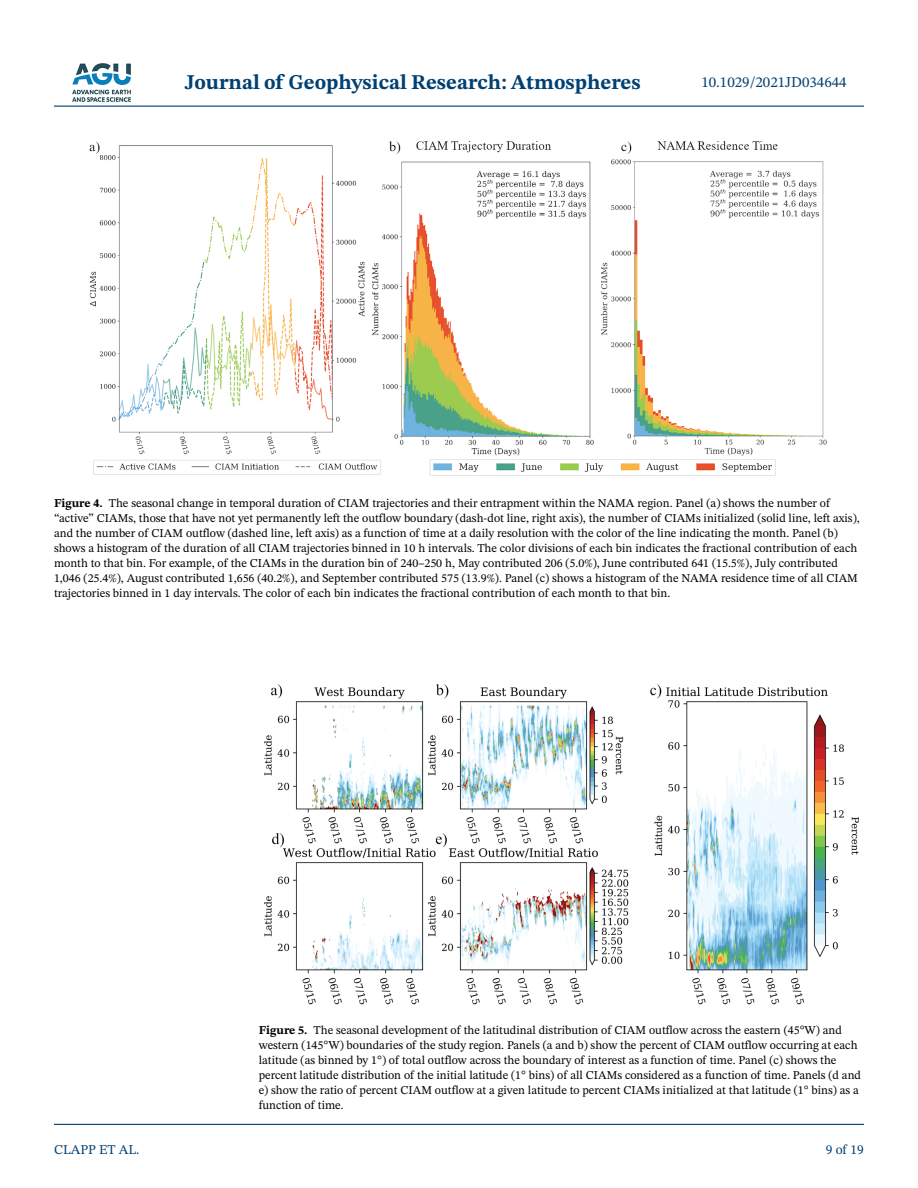
<style>
.page{position:relative;width:918px;height:1188px;background:#fff}
.page>*{position:absolute;margin:0;border:0;box-sizing:border-box;transform-origin:0 0}
.t1{font:700 21px "STIX Two Text";color:#004174}
.t2{font:15px "STIX Two Text";color:#004174}
.t3{font:13.5px "STIX Two Text";color:#004174}
.t4{font:12px/15px "STIX Two Text";color:#000}
.s1{font-weight:700}
</style>
<div class="page">
<hr style="left:54px;top:106px;width:810px;height:1px;background:#004174">
<hr style="left:54px;top:1124px;width:810px;height:1px;background:#004174">
<img style="left:72px;top:63px;width:59px;height:39px">
<img style="left:89px;top:141px;width:738px;height:335px">
<img style="left:264px;top:684px;width:595px;height:321px">
<h1 class="t1" style="left:185px;top:67px;width:457px">Journal of Geophysical Research: Atmospheres</h1>
<p class="t2" style="left:701px;top:72px;width:147px">10.1029/2021JD034644</p>
<p class="t4" style="left:54px;top:496px;width:807px"><span class="s1">Figure 4.</span> The seasonal change in temporal duration of CIAM trajectories and their entrapment within the NAMA region. Panel (a) shows the number of “active” CIAMs, those that have not yet permanently left the outflow boundary (dash-dot line, right axis), the number of CIAMs initialized (solid line, left axis), and the number of CIAM outflow (dashed line, left axis) as a function of time at a daily resolution with the color of the line indicating the month. Panel (b) shows a histogram of the duration of all CIAM trajectories binned in 10 h intervals. The color divisions of each bin indicates the fractional contribution of each month to that bin. For example, of the CIAMs in the duration bin of 240–250 h, May contributed 206 (5.0%), June contributed 641 (15.5%), July contributed 1,046 (25.4%), August contributed 1,656 (40.2%), and September contributed 575 (13.9%). Panel (c) shows a histogram of the NAMA residence time of all CIAM trajectories binned in 1 day intervals. The color of each bin indicates the fractional contribution of each month to that bin.</p>
<p class="t3" style="left:54px;top:1140px;width:87px">CLAPP ET AL.</p>
<p class="t4" style="left:259px;top:1023px;width:604px"><span class="s1">Figure 5.</span> The seasonal development of the latitudinal distribution of CIAM outflow across the eastern (45°W) and western (145°W) boundaries of the study region. Panels (a and b) show the percent of CIAM outflow occurring at each latitude (as binned by 1°) of total outflow across the boundary of interest as a function of time. Panel (c) shows the percent latitude distribution of the initial latitude (1° bins) of all CIAMs considered as a function of time. Panels (d and e) show the ratio of percent CIAM outflow at a given latitude to percent CIAMs initialized at that latitude (1° bins) as a function of time.</p>
<p class="t3" style="left:826px;top:1140px;width:40px">9 of 19</p>
</div>
